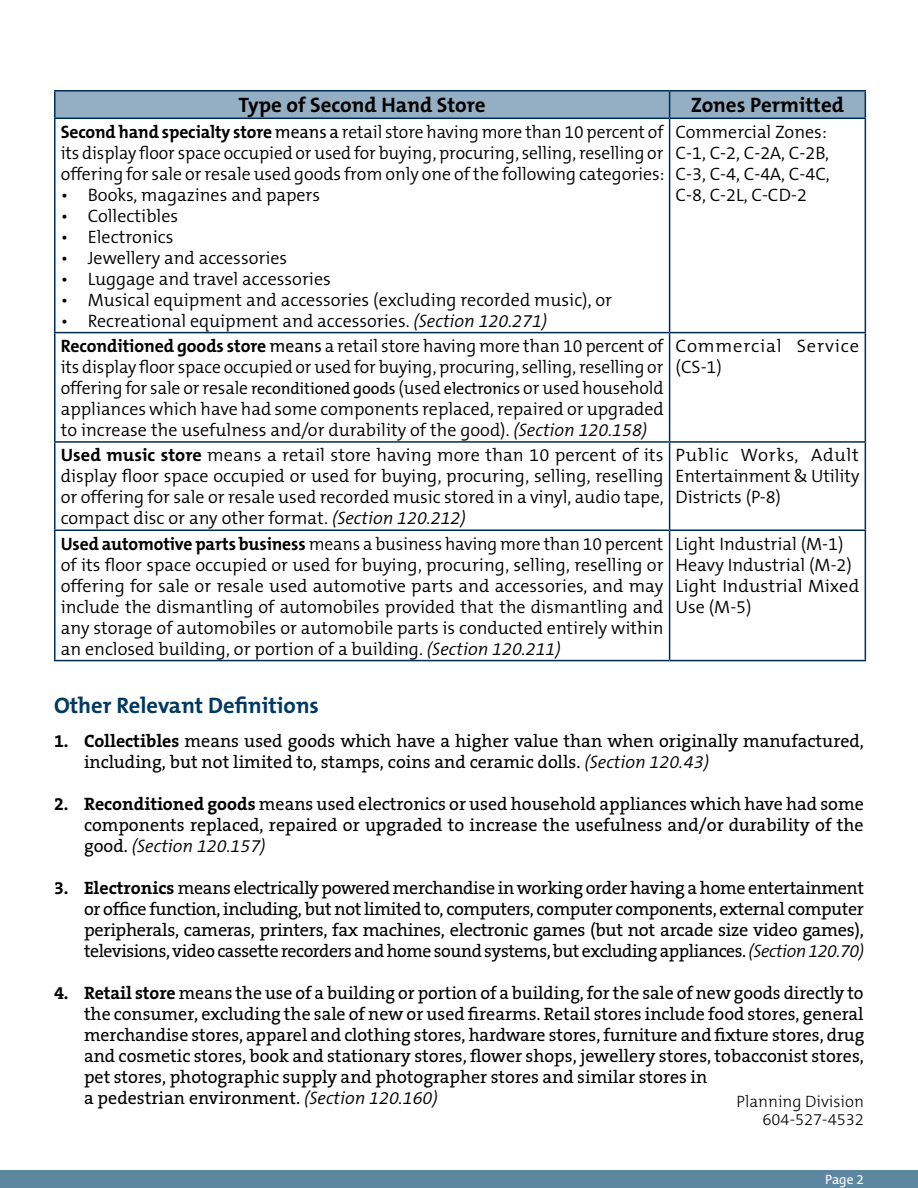
<style>
.page{position:relative;width:918px;height:1188px;background:#fff}
.page>*{position:absolute;margin:0;border:0;box-sizing:border-box;transform-origin:0 0}
.Subheading{font:700 22.5px "The Mix B7";color:#003961}
.Table_Copy{font:700 21px "The Mix B7";color:#000}
.Table_Copy-2{font:300 18px/21px "The Mix B4";color:#000;text-align:justify}
.t1{font:18px/21px "The Serif B5 Plain";color:#000}
.Table_Copy-3{font:300 18px/21px "The Mix B4";letter-spacing:.045em;color:#000}
.For_More_Info{font:300 16.5px "The Mix B3";color:#000}
.Page{font:13.5px "The Mix B5 Plain";color:#fff}
.s1{font-family:"The Mix B7";font-weight:700}
.s2{font-family:"The Mix B5 Plain";font-weight:400}
.s3{font-style:italic}
.s4{font-family:"The Mix B5 Plain";font-weight:400;font-size:16.5px}
.s5{font-family:"The Serif B7";font-weight:700}
.s6{font-family:"The Mix B4";font-weight:300;font-style:italic}
</style>
<div class="page">
<div style="left:0;top:1170px;width:918px;height:18px;background:#5d87a1"></div>
<hr style="left:54px;top:90px;width:616px;height:2px;background:#002b54">
<hr style="left:54px;top:92px;width:2px;height:26px;background:#002b54">
<hr style="left:670px;top:90px;width:196px;height:2px;background:#002b54">
<svg style="left:55px;top:91px;width:811px;height:27px;background:#8ea9bf"></svg>
<hr style="left:54px;top:118px;width:616px;height:1px;background:#002b54">
<hr style="left:54px;top:119px;width:2px;height:213px;background:#002b54">
<hr style="left:670px;top:118px;width:196px;height:1px;background:#002b54">
<hr style="left:669px;top:119px;width:1px;height:213px;background:#002b54">
<hr style="left:865px;top:119px;width:1px;height:213px;background:#002b54">
<hr style="left:54px;top:332px;width:616px;height:1px;background:#002b54">
<hr style="left:54px;top:333px;width:2px;height:108px;background:#002b54">
<hr style="left:670px;top:332px;width:196px;height:1px;background:#002b54">
<hr style="left:669px;top:333px;width:1px;height:108px;background:#002b54">
<hr style="left:865px;top:333px;width:1px;height:108px;background:#002b54">
<hr style="left:54px;top:441px;width:616px;height:2px;background:#002b54">
<hr style="left:54px;top:443px;width:2px;height:87px;background:#002b54">
<hr style="left:670px;top:441px;width:196px;height:2px;background:#002b54">
<hr style="left:669px;top:443px;width:1px;height:87px;background:#002b54">
<hr style="left:865px;top:443px;width:1px;height:87px;background:#002b54">
<hr style="left:54px;top:530px;width:616px;height:1px;background:#002b54">
<hr style="left:54px;top:531px;width:2px;height:129px;background:#002b54">
<hr style="left:670px;top:530px;width:196px;height:1px;background:#002b54">
<hr style="left:669px;top:531px;width:1px;height:129px;background:#002b54">
<hr style="left:865px;top:531px;width:1px;height:129px;background:#002b54">
<hr style="left:54px;top:660px;width:616px;height:1px;background:#002b54">
<hr style="left:670px;top:660px;width:196px;height:1px;background:#002b54">
<p class="Table_Copy" style="left:239px;top:94px;width:249px">Type of Second Hand Store</p>
<p class="Table_Copy" style="left:691px;top:94px;width:155px">Zones Permitted</p>
<p class="Table_Copy-2" style="left:61px;top:122px;width:605px"><span class="s1">Second hand specialty store</span> <span class="s2">means a</span> retail store having more than 10 percent of its display floor space occupied or used for buying, procuring, selling, reselling or offering for sale or resale used goods from only one of the following categories:</p>
<p class="Table_Copy-2" style="left:61px;top:185px;width:261px">• Books, magazines and papers</p>
<p class="Table_Copy-2" style="left:61px;top:206px;width:119px">• Collectibles</p>
<p class="Table_Copy-2" style="left:61px;top:227px;width:114px">• Electronics</p>
<p class="Table_Copy-2" style="left:61px;top:248px;width:228px">• Jewellery and accessories</p>
<p class="Table_Copy-2" style="left:61px;top:269px;width:272px">• Luggage and travel accessories</p>
<p class="Table_Copy-2" style="left:61px;top:290px;width:553px">• Musical equipment and accessories (excluding recorded music), or</p>
<p class="Table_Copy-2" style="left:61px;top:311px;width:488px">• Recreational equipment and accessories. <span class="s3">(Section 120.271)</span></p>
<p class="Table_Copy-2" style="left:676px;top:122px;width:156px;text-align:left">Commercial Zones:<br>C-1, C-2, C-2A, C-2B,<br>C-3, C-4, C-4A, C-4C,<br>C-8, C-2L, C-CD-2</p>
<p class="Table_Copy-2" style="left:61px;top:336px;width:605px"><span class="s1">Reconditioned goods store</span> <span class="s2">means</span> a retail store having more than 10 percent of its display floor space occupied or used for buying, procuring, selling, reselling or offering for sale or resale <span class="s4">reconditioned goods</span> (used <span class="s4">electronics</span> or used household appliances which have had some components replaced, repaired or upgraded to increase the usefulness and/or durability of the good). <span class="s3">(Section 120.158)</span></p>
<p class="Table_Copy-3" style="left:676px;top:336px;width:185px">Commercial Service (CS-1)</p>
<p class="Table_Copy-2" style="left:61px;top:445px;width:605px"><span class="s1">Used music store</span> means a retail store having more than 10 percent of its display floor space occupied or used for buying, procuring, selling, reselling or offering for sale or resale used recorded music stored in a vinyl, audio tape, compact disc or any other format. <span class="s3">(Section 120.212)</span></p>
<p class="Table_Copy-2" style="left:676px;top:445px;width:185px">Public Works, Adult Entertainment &amp; Utility Districts (P-8)</p>
<p class="Table_Copy-2" style="left:61px;top:534px;width:604px"><span class="s1">Used automotive parts business</span> means a business having more than 10 percent of its floor space occupied or used for buying, procuring, selling, reselling or offering for sale or resale used automotive parts and accessories, and may include the dismantling of automobiles provided that the dismantling and any storage of automobiles or automobile parts is conducted entirely within an enclosed building, or portion of a building. <span class="s3">(Section 120.211)</span></p>
<p class="Table_Copy-2" style="left:676px;top:534px;width:169px">Light Industrial (M-1)</p>
<p class="Table_Copy-2" style="left:676px;top:555px;width:178px">Heavy Industrial (M-2)</p>
<p class="Table_Copy-2" style="left:676px;top:576px;width:185px">Light Industrial Mixed<br>Use (M-5)</p>
<p class="Subheading" style="left:54px;top:693px;width:267px">Other Relevant Definitions</p>
<p class="t1" style="left:84px;top:731px;width:782px;text-indent:-30px"><span class="s5">1. Collectibles</span> means used goods which have a higher value than when originally manufactured, including, but not limited to, stamps, coins and ceramic dolls. <span class="s6">(Section 120.43)</span></p>
<p class="t1" style="left:84px;top:794px;width:781px;text-align:justify;text-indent:-30px"><span class="s5">2. Reconditioned goods</span> means used electronics or used household appliances which have had some components replaced, repaired or upgraded to increase the usefulness and/or durability of the good. <span class="s6">(Section 120.157)</span></p>
<p class="t1" style="left:84px;top:878px;width:782px;text-align:justify;text-indent:-30px"><span class="s5">3. Electronics</span> means electrically powered merchandise in working order having a home entertainment or office function, including, but not limited to, computers, computer components, external computer peripherals, cameras, printers, fax machines, electronic games (but not arcade size video games), televisions, video cassette recorders and home sound systems, but excluding appliances. <span class="s6">(Section 120.70)</span></p>
<p class="t1" style="left:84px;top:983px;width:782px;text-indent:-30px"><span class="s5">4. Retail store</span> means the use of a building or portion of a building, for the sale of new goods directly to the consumer, excluding the sale of new or used firearms. Retail stores include food stores, general merchandise stores, apparel and clothing stores, hardware stores, furniture and fixture stores, drug and cosmetic stores, book and stationary stores, flower shops, jewellery stores, tobacconist stores, pet stores, photographic supply and photographer stores and similar stores in<br>a pedestrian environment. <span class="s6">(Section 120.160)</span></p>
<p class="For_More_Info" style="left:737px;top:1093px;width:129px">Planning Division</p>
<p class="For_More_Info" style="left:762px;top:1111px;width:103px">604-527-4532</p>
<p class="Page" style="left:825px;top:1172px;width:40px">Page 2</p>
</div>
